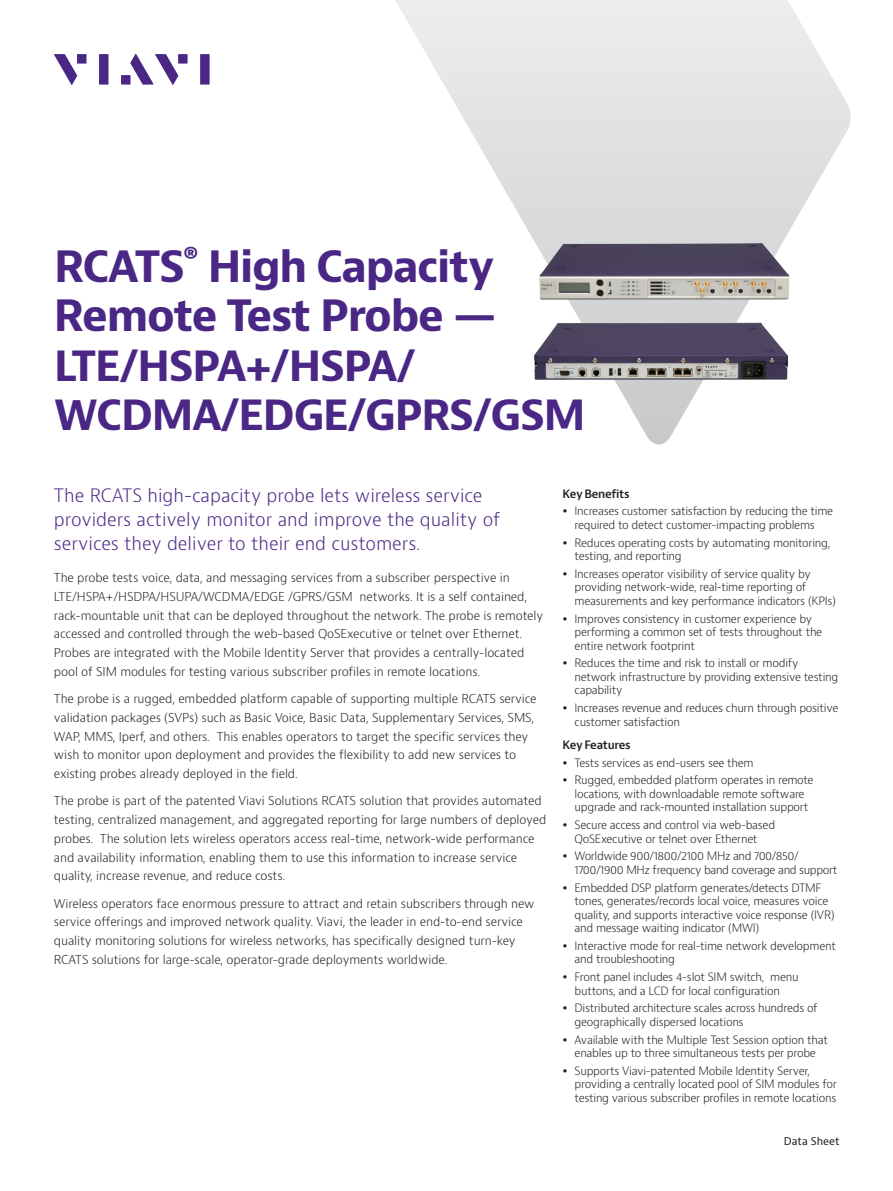
<style>
.page{position:relative;width:893px;height:1191px;background:#fff}
.page>*{position:absolute;margin:0;border:0;box-sizing:border-box;transform-origin:0 0}
.t1{font:700 42px/49.5px "Bernino Sans";letter-spacing:-.03em;color:#4a2785}
.t2{font:700 40.5px/49.5px "Bernino Sans";letter-spacing:-.03em;color:#4a2785}
.t3{font:300 18px/24px "Bernino Sans";color:#4a2785}
.t4{font:300 12px/18.8px "Bernino Sans";letter-spacing:-.01em;color:#231f20}
.t5{font:300 11.25px/13.5px "Bernino Sans";letter-spacing:-.025em;color:#231f20}
.t6{font:600 11.25px "Bernino Sans";letter-spacing:-.025em;color:#231f20}
.t7{font:10.5px "Bernino Sans";color:#231f20}
</style>
<div class="page">
<svg style="left:54px;top:54px;width:23px;height:31px"></svg>
<div style="left:77px;top:54px;width:9px;height:10px;background:#4a2785"></div>
<div style="left:99px;top:54px;width:10px;height:31px;background:#4a2785"></div>
<div style="left:178px;top:54px;width:10px;height:10px;background:#4a2785"></div>
<div style="left:200px;top:54px;width:10px;height:31px;background:#4a2785"></div>
<svg style="left:130px;top:54px;width:48px;height:31px"></svg>
<div style="left:121px;top:75px;width:10px;height:10px;background:#4a2785"></div>
<svg style="left:395px;top:0;width:456px;height:445px"></svg>
<img style="left:516px;top:239px;width:299px;height:76px">
<img style="left:524px;top:312px;width:276px;height:84px">
<h1 class="t1" style="left:54px;top:242px;width:445px">RCATS<sup>®</sup> High Capacity<br>Remote Test Probe —</h1>
<h2 class="t2" style="left:54px;top:342px;width:533px">LTE/HSPA+/HSPA/<br>WCDMA/EDGE/GPRS/GSM</h2>
<h3 class="t3" style="left:54px;top:484px;width:448px">The RCATS high-capacity probe lets wireless service providers actively monitor and improve the quality of services they deliver to their end customers.</h3>
<p class="t4" style="left:54px;top:568px;width:491px">The probe tests voice, data, and messaging services from a subscriber perspective in LTE/HSPA+/HSDPA/HSUPA/WCDMA/EDGE /GPRS/GSM networks. It is a self contained, rack-mountable unit that can be deployed throughout the network. The probe is remotely accessed and controlled through the web-based QoSExecutive or telnet over Ethernet.<br>Probes are integrated with the Mobile Identity Server that provides a centrally-located pool of SIM modules for testing various subscriber profiles in remote locations.</p>
<p class="t4" style="left:54px;top:689px;width:484px">The probe is a rugged, embedded platform capable of supporting multiple RCATS service validation packages (SVPs) such as Basic Voice, Basic Data, Supplementary Services, SMS, WAP, MMS, Iperf, and others. This enables operators to target the specific services they wish to monitor upon deployment and provides the flexibility to add new services to existing probes already deployed in the field.</p>
<p class="t4" style="left:54px;top:791px;width:494px">The probe is part of the patented Viavi Solutions RCATS solution that provides automated testing, centralized management, and aggregated reporting for large numbers of deployed probes. The solution lets wireless operators access real-time, network-wide performance and availability information, enabling them to use this information to increase service quality, increase revenue, and reduce costs.</p>
<p class="t4" style="left:54px;top:894px;width:482px">Wireless operators face enormous pressure to attract and retain subscribers through new service offerings and improved network quality. Viavi, the leader in end-to-end service quality monitoring solutions for wireless networks, has specifically designed turn-key RCATS solutions for large-scale, operator-grade deployments worldwide.</p>
<p class="t6" style="left:563px;top:486px;width:69px">Key Benefits</p>
<p class="t5" style="left:575px;top:505px;width:260px">Increases customer satisfaction by reducing the time required to detect customer-impacting problems</p>
<p class="t5" style="left:575px;top:536px;width:257px">Reduces operating costs by automating monitoring, testing, and reporting</p>
<p class="t5" style="left:575px;top:567px;width:263px">Increases operator visibility of service quality by providing network-wide, real-time reporting of measurements and key performance indicators (KPIs)</p>
<p class="t5" style="left:575px;top:612px;width:249px">Improves consistency in customer experience by performing a common set of tests throughout the entire network footprint</p>
<p class="t5" style="left:575px;top:657px;width:265px">Reduces the time and risk to install or modify network infrastructure by providing extensive testing capability</p>
<p class="t5" style="left:575px;top:701px;width:265px">Increases revenue and reduces churn through positive customer satisfaction</p>
<p class="t6" style="left:563px;top:737px;width:70px">Key Features</p>
<p class="t5" style="left:575px;top:753px;width:241px;line-height:17.7px">Tests services as end-users see them<br>Rugged, embedded platform operates in remote</p>
<p class="t5" style="left:575px;top:787px;width:235px">locations, with downloadable remote software upgrade and rack-mounted installation support</p>
<p class="t5" style="left:575px;top:818px;width:202px">Secure access and control via web-based<br>QoSExecutive or telnet over Ethernet</p>
<p class="t5" style="left:575px;top:849px;width:264px">Worldwide 900/1800/2100 MHz and 700/850/<br>1700/1900 MHz frequency band coverage and support</p>
<p class="t5" style="left:575px;top:881px;width:262px">Embedded DSP platform generates/detects DTMF tones, generates/records local voice, measures voice quality, and supports interactive voice response (IVR) and message waiting indicator (MWI)</p>
<p class="t5" style="left:575px;top:939px;width:263px">Interactive mode for real-time network development and troubleshooting</p>
<p class="t5" style="left:575px;top:970px;width:226px">Front panel includes 4-slot SIM switch, menu buttons, and a LCD for local configuration</p>
<p class="t5" style="left:575px;top:1001px;width:245px">Distributed architecture scales across hundreds of geographically dispersed locations</p>
<p class="t5" style="left:575px;top:1033px;width:255px">Available with the Multiple Test Session option that enables up to three simultaneous tests per probe</p>
<p class="t5" style="left:575px;top:1064px;width:264px">Supports Viavi-patented Mobile Identity Server, providing a centrally located pool of SIM modules for testing various subscriber profiles in remote locations</p>
<p class="t7" style="left:784px;top:1134px;width:57px">Data Sheet</p>
</div>
